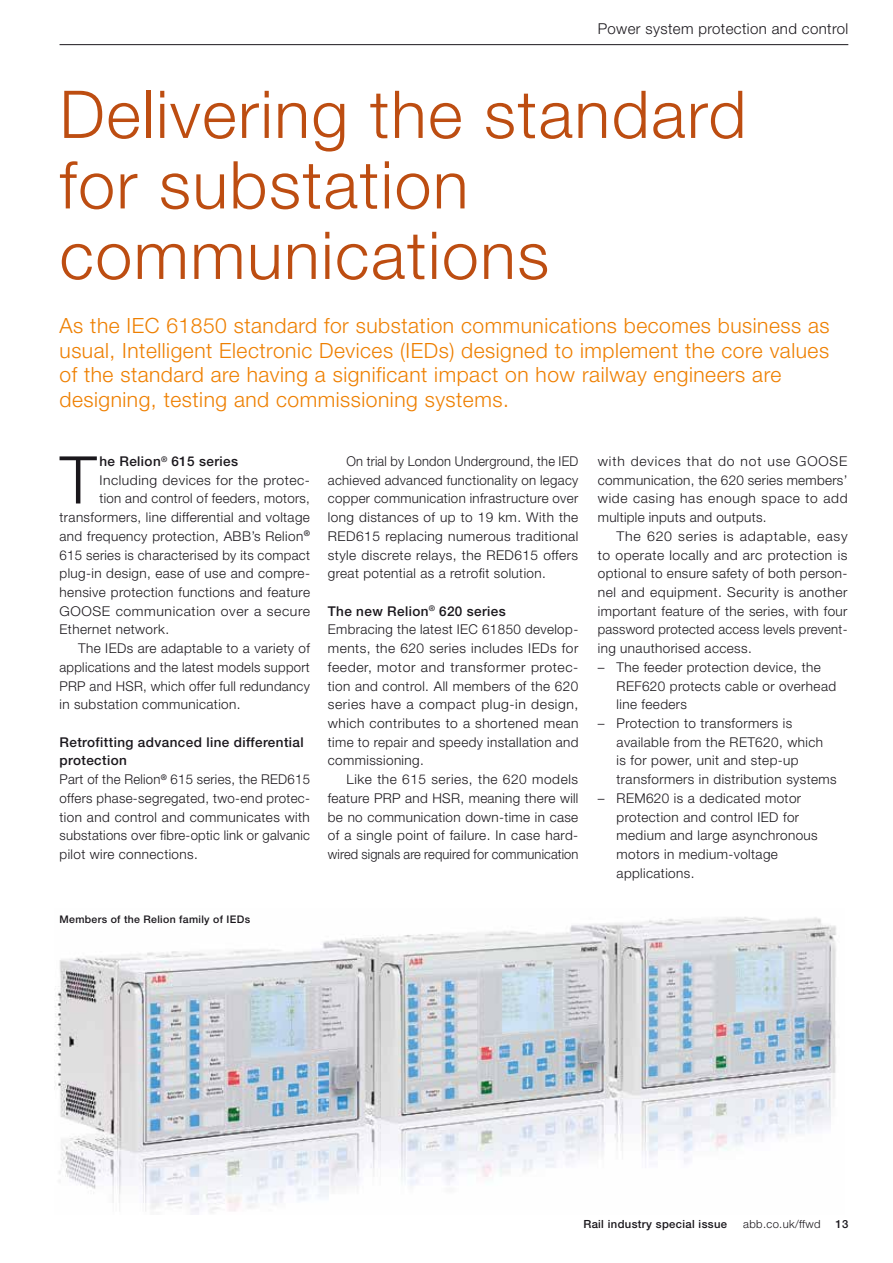
<style>
.page{position:relative;width:893px;height:1263px;background:#fff}
.page>*{position:absolute;margin:0;border:0;box-sizing:border-box;transform-origin:0 0}
.t1{font:300 66px/70.5px "Helvetica Neue";letter-spacing:.025em;color:#bd4d11}
.t2{font:300 65.85px "Helvetica Neue";color:#1a171c}
.t3{font:300 21px/24.8px "Helvetica Neue";letter-spacing:.025em;color:#ee7f00}
.t4{font:300 15px "Helvetica Neue";letter-spacing:.025em;color:#1a171c}
.t5{font:300 13.5px/18.8px "Helvetica Neue";letter-spacing:.03em;color:#1a171c}
.t6{font:300 13.5px/18.8px "Helvetica Neue";letter-spacing:.03em;color:#1a171c;text-align:justify;scale:.95 1}
.t7{font:300 13.5px/18.8px "Helvetica Neue";letter-spacing:.03em;color:#1a171c;text-align:justify;scale:1.05 1}
.t8{font:300 13.5px "Helvetica Neue";letter-spacing:.03em;color:#1a171c;scale:1.04 1}
.t9{font:500 13.5px "Helvetica Neue";letter-spacing:.03em;color:#1a171c}
.t10{font:500 11.25px "Helvetica Neue";letter-spacing:.03em;color:#1a171c}
.t11{font:300 11.25px "Helvetica Neue";letter-spacing:.03em;color:#1a171c}
.t12{font:500 10.5px "Helvetica Neue";letter-spacing:.03em;color:#1a171c}
.s1{font-weight:500}
</style>
<div class="page">
<hr style="left:60px;top:44px;width:788px;height:1px;background:#1a171c">
<img style="left:54px;top:917px;width:782px;height:297px">
<p class="t4" style="left:598px;top:20px;width:252px">Power system protection and control</p>
<h1 class="t1" style="left:60px;top:78px;width:688px">Delivering the standard for substation communications</h1>
<p class="t3" style="left:60px;top:313px;width:772px">As the IEC 61850 standard for substation communications becomes business as usual, Intelligent Electronic Devices (IEDs) designed to implement the core values of the standard are having a significant impact on how railway engineers are designing, testing and commissioning systems.</p>
<h2 class="t2" style="left:60px;top:440px;width:38px">T</h2>
<p class="t9" style="left:99px;top:453px;width:140px">he Relion<sup>®</sup> 615 series</p>
<p class="t5" style="left:99px;top:470px;width:212px">Including devices for the protec-</p>
<p class="t5" style="left:99px;top:489px;width:212px">tion and control of feeders, motors,</p>
<p class="t5" style="left:60px;top:508px;width:252px">transformers, line differential and voltage</p>
<p class="t5" style="left:60px;top:526px;width:252px">and frequency protection, ABB’s Relion<sup>®</sup></p>
<p class="t5" style="left:60px;top:545px;width:252px">615 series is characterised by its compact</p>
<p class="t5" style="left:60px;top:564px;width:252px">plug-in design, ease of use and compre-</p>
<p class="t5" style="left:60px;top:582px;width:252px">hensive protection functions and feature</p>
<p class="t8" style="left:60px;top:603px;width:242px">GOOSE communication over a secure</p>
<p class="t5" style="left:60px;top:620px;width:111px">Ethernet network.</p>
<p class="t5" style="left:78px;top:639px;width:233px">The IEDs are adaptable to a variety of</p>
<p class="t5" style="left:60px;top:657px;width:252px">applications and the latest models support</p>
<p class="t5" style="left:60px;top:676px;width:252px">PRP and HSR, which offer full redundancy</p>
<p class="t5" style="left:60px;top:695px;width:183px">in substation communication.</p>
<p class="t5" style="left:60px;top:732px;width:252px"><span class="s1">Retrofitting advanced line differential protection<br></span>Part of the Relion<sup>®</sup> 615 series, the RED615 offers phase-segregated, two-end protec&shy;tion and control and communicates with substations over fibre-optic link or galvanic pilot wire connections.</p>
<p class="t6" style="left:328px;top:452px;width:265px;text-indent:19px">On trial by London Underground, the IED achieved advanced functionality on legacy copper communication infrastructure over long distances of up to 19 km. With the RED615 replacing numerous traditional style discrete relays, the RED615 offers great potential as a retrofit solution.</p>
<p class="t5" style="left:328px;top:601px;width:252px"><span class="s1">The new Relion</span><sup>®</sup> <span class="s1">620 series<br></span>Embracing the latest IEC 61850 develop&shy;ments, the 620 series includes IEDs for feeder, motor and transformer protec&shy;tion and control. All members of the 620 series have a compact plug-in design, which contributes to a shortened mean time to repair and speedy installation and commissioning.</p>
<p class="t5" style="left:328px;top:770px;width:252px;text-align:justify;text-indent:19px">Like the 615 series, the 620 models feature PRP and HSR, meaning there will be no communication down-time in case of a single point of failure. In case hard&shy;wired signals are required for communication</p>
<p class="t12" style="left:60px;top:913px;width:192px">Members of the Relion family of IEDs</p>
<p class="t5" style="left:598px;top:452px;width:251px;text-align:justify">with devices that do not use GOOSE communication, the 620 series members’ wide casing has enough space to add multiple inputs and outputs.</p>
<p class="t7" style="left:598px;top:526px;width:239px;text-indent:19px">The 620 series is adaptable, easy to operate locally and arc protection is optional to ensure safety of both person&shy;nel and equipment. Security is another important feature of the series, with four password protected access levels prevent&shy;ing unauthorised access.</p>
<p class="t5" style="left:617px;top:657px;width:221px;text-indent:-19px">– The feeder protection device, the<br>REF620 protects cable or overhead line feeders</p>
<p class="t5" style="left:617px;top:713px;width:222px;text-indent:-19px">– Protection to transformers is available from the RET620, which<br>is for power, unit and step-up transformers in distribution systems</p>
<p class="t5" style="left:617px;top:788px;width:203px;text-indent:-19px">– REM620 is a dedicated motor protection and control IED for medium and large asynchronous motors in medium-voltage applications.</p>
<p class="t10" style="left:583px;top:1217px;width:145px">Rail industry special issue</p>
<p class="t11" style="left:743px;top:1217px;width:79px">abb.co.uk/ffwd</p>
<p class="t10" style="left:835px;top:1217px;width:14px">13</p>
</div>
